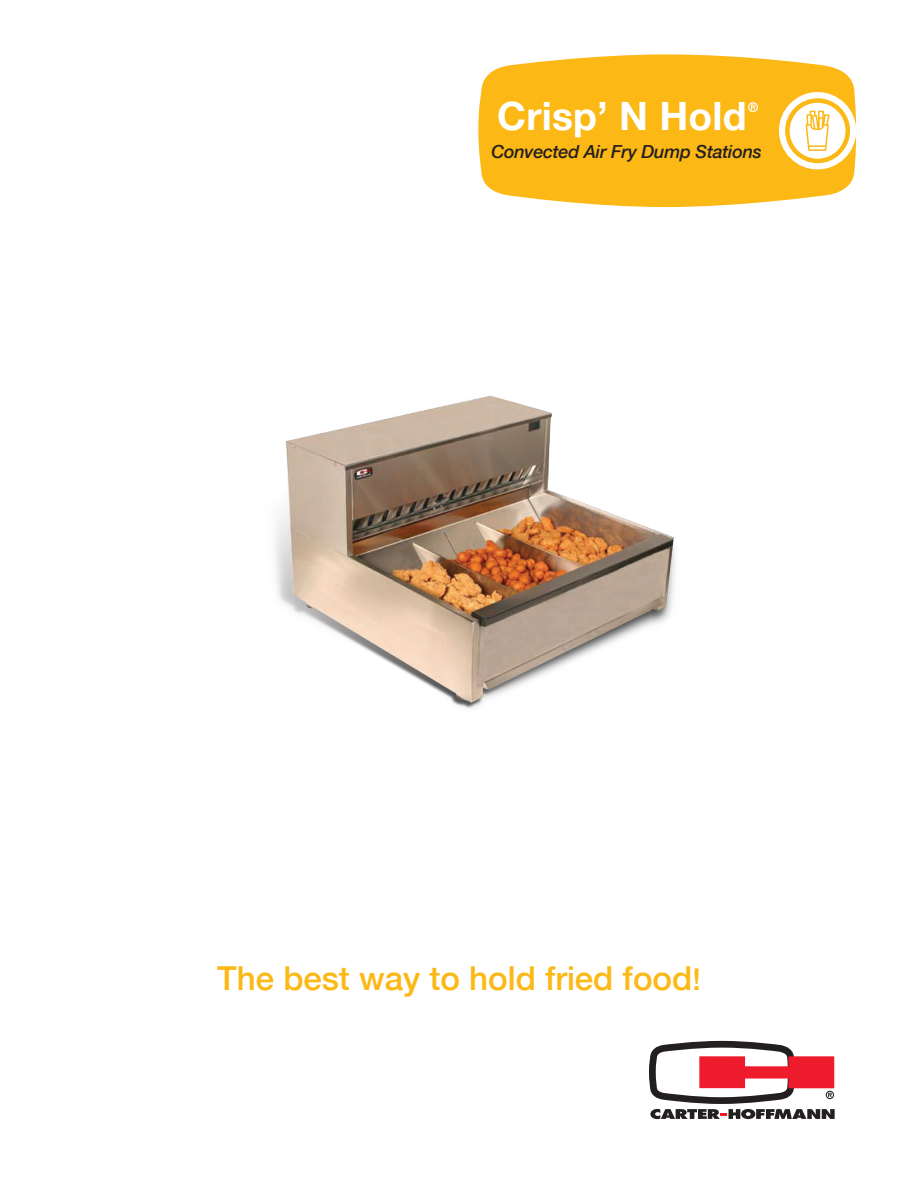
<style>
.page{position:relative;width:918px;height:1188px;background:#fff}
.page>*{position:absolute;margin:0;border:0;box-sizing:border-box;transform-origin:0 0}
.t1{font:700 39px "Helvetica Neue";letter-spacing:.005em;color:#fff}
.t2{font:500 33px "Helvetica Neue";color:#fcb814}
.t3{font:italic 500 18px "Helvetica Neue";letter-spacing:-.015em;color:#231f20}
.s1{font-size:30px}
</style>
<div class="page">
<svg style="left:478px;top:54px;width:378px;height:153px;background:#fcbe2b"></svg>
<svg style="left:779px;top:92px;width:77px;height:77px"></svg>
<div style="left:785px;top:98px;width:65px;height:65px;border:4px solid #fcb814;border-radius:50%"></div>
<svg style="left:806px;top:111px;width:24px;height:40px"></svg>
<svg style="left:649px;top:1040px;width:186px;height:79px"></svg>
<svg style="left:748px;top:102px;width:10px;height:10px"></svg>
<img style="left:275px;top:395px;width:400px;height:314px">
<p class="t1" style="left:497px;top:86px;width:251px">Crisp’ N Hold</p>
<p class="t3" style="left:491px;top:136px;width:272px">Convected Air Fry Dump Stations</p>
<p class="t2" style="left:217px;top:952px;width:485px">The best way to hold fried food<span class="s1">!</span></p>
</div>
